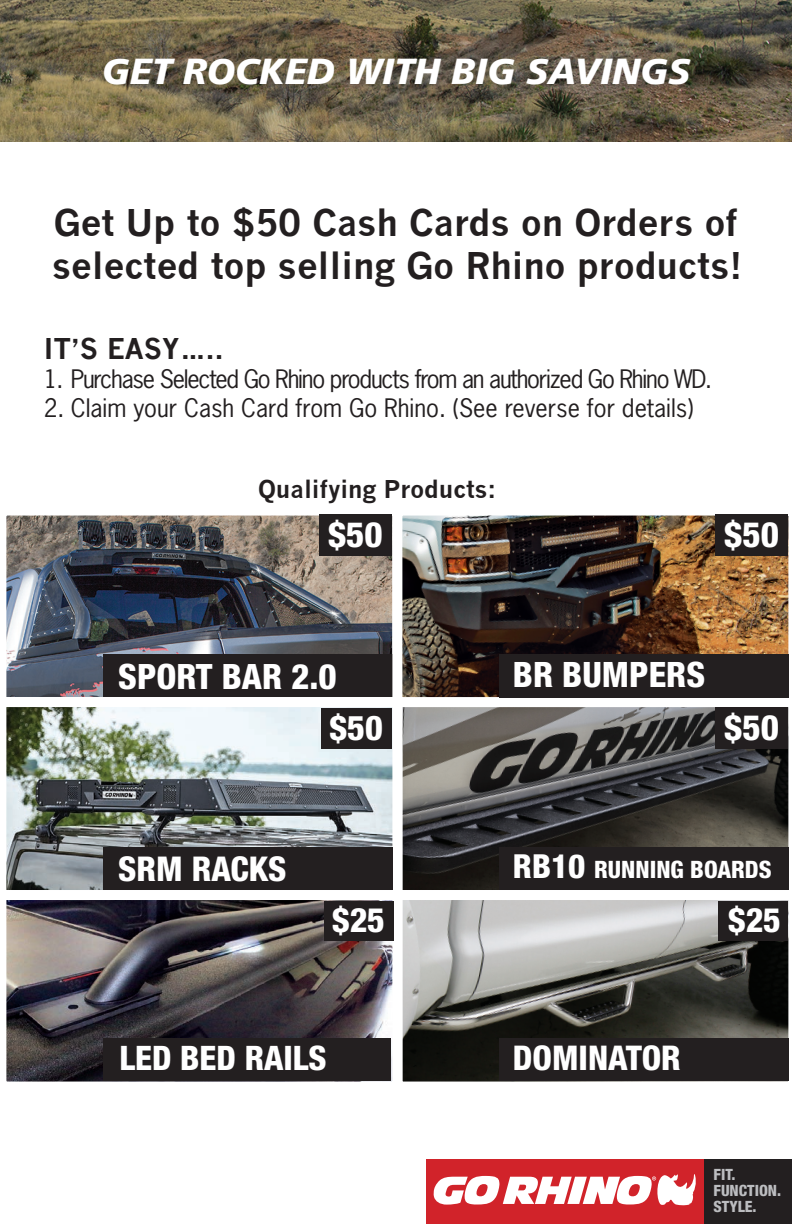
<style>
.page{position:relative;width:792px;height:1224px;background:#fff}
.page>*{position:absolute;margin:0;border:0;box-sizing:border-box;transform-origin:0 0}
.t1{font:700 36px/43.2px "News Gothic";color:#231f20}
.t2{font:italic 900 36px "Frutiger";color:#fff}
.t3{font:800 condensed 35px "Helvetica Neue LT Std";color:#fff}
.t4{font:800 condensed 34.2px "Helvetica Neue LT Std";color:#fff}
.t5{font:800 condensed 34px "Helvetica Neue LT Std";color:#fff}
.t6{font:800 condensed 33.8px "Helvetica Neue LT Std";color:#fff}
.t7{font:700 28px "News Gothic";color:#231f20}
.t8{font:24px "News Gothic Std";letter-spacing:-.05em;color:#231f20}
.t9{font:24px "News Gothic Std";color:#231f20}
.t10{font:700 24px "News Gothic";color:#231f20}
.t11{font:800 condensed 24px "Helvetica Neue LT Std";color:#fff}
.t12{font:800 condensed 15.6px/15.6px "Helvetica Neue LT Std";color:#bcbdc0}
.s1{font-size:33.2px}
</style>
<div class="page">
<img style="left:0;top:0;width:792px;height:141px">
<svg style="left:402px;top:707px;width:387px;height:183px;background:#4b4948"></svg>
<svg style="left:402px;top:900px;width:387px;height:182px;background:#767672"></svg>
<div style="left:499px;top:847px;width:289px;height:43px;background:#231f20"></div>
<div style="left:499px;top:1038px;width:289px;height:43px;background:#231f20"></div>
<img style="left:6px;top:514px;width:386px;height:183px">
<div style="left:103px;top:654px;width:289px;height:43px;background:#231f20"></div>
<img style="left:392px;top:514px;width:397px;height:184px">
<div style="left:715px;top:515px;width:73px;height:41px;background:#231f20"></div>
<div style="left:715px;top:708px;width:73px;height:41px;background:#231f20"></div>
<div style="left:499px;top:654px;width:289px;height:43px;background:#231f20"></div>
<img style="left:6px;top:697px;width:396px;height:193px">
<div style="left:321px;top:708px;width:70px;height:40px;background:#231f20"></div>
<div style="left:103px;top:847px;width:289px;height:43px;background:#231f20"></div>
<img style="left:6px;top:900px;width:388px;height:182px">
<div style="left:324px;top:901px;width:69px;height:40px;background:#231f20"></div>
<div style="left:718px;top:901px;width:69px;height:40px;background:#231f20"></div>
<div style="left:103px;top:1038px;width:288px;height:43px;background:#231f20"></div>
<div style="left:319px;top:515px;width:72px;height:41px;background:#231f20"></div>
<div style="left:426px;top:1159px;width:279px;height:65px;background:#d1232a"></div>
<svg style="left:433px;top:1174px;width:263px;height:31px"></svg>
<div style="left:705px;top:1159px;width:87px;height:65px;background:#231f20"></div>
<p class="t2" style="left:102px;top:50px;width:590px">GET ROCKED WITH BIG SAVINGS</p>
<p class="t1" style="left:52px;top:201px;width:692px">Get Up to $50 Cash Cards on Orders of selected top selling Go Rhino products!</p>
<p class="t7" style="left:44px;top:332px;width:181px">IT’S EASY…..</p>
<p class="t8" style="left:44px;top:363px;width:670px">1. Purchase Selected Go Rhino products from an authorized Go Rhino WD.</p>
<p class="t9" style="left:44px;top:392px;width:651px">2. Claim your Cash Card from Go Rhino. (See reverse for details)</p>
<p class="t10" style="left:258px;top:474px;width:240px">Qualifying Products:</p>
<p class="t3" style="left:328px;top:513px;width:56px">$50</p>
<p class="t3" style="left:724px;top:513px;width:56px">$50</p>
<p class="t3" style="left:118px;top:655px;width:220px">SPORT BAR 2.0</p>
<p class="t4" style="left:329px;top:706px;width:55px">$50</p>
<p class="t3" style="left:513px;top:653px;width:194px">BR BUMPERS</p>
<p class="t3" style="left:724px;top:706px;width:56px">$50</p>
<p class="t4" style="left:118px;top:848px;width:170px">SRM RACKS</p>
<p class="t11" style="left:513px;top:855px;width:260px"><span class="s1">RB10</span> RUNNING BOARDS</p>
<p class="t6" style="left:332px;top:899px;width:54px">$25</p>
<p class="t6" style="left:728px;top:899px;width:54px">$25</p>
<p class="t6" style="left:120px;top:1037px;width:209px">LED BED RAILS</p>
<p class="t5" style="left:513px;top:1037px;width:169px">DOMINATOR</p>
<p class="t12" style="left:714px;top:1167px;width:69px">FIT.<br>FUNCTION.<br>STYLE.</p>
</div>
